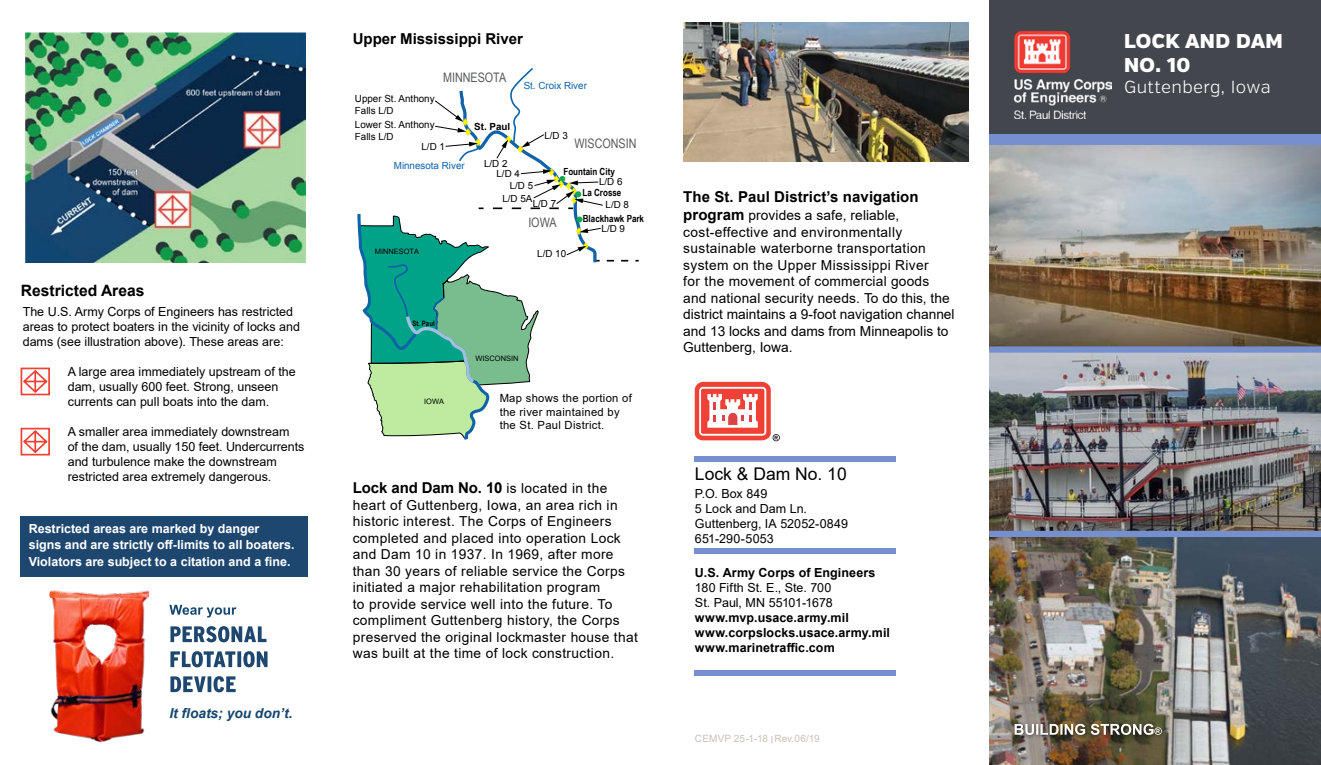
<style>
.page{position:relative;width:1321px;height:765px;background:#fff}
.page>*{position:absolute;margin:0;border:0;box-sizing:border-box;transform-origin:0 0}
.t1{font:900 20px/24px "Verb";letter-spacing:.02em;color:#fff}
.t2{font:300 17.5px "Verb";letter-spacing:.02em;color:#fff}
.t3{font:17.5px "Arial";color:#000}
.t4{font:700 15.62px "Arial";color:#000}
.t5{font:700 15px "Arial";color:#000}
.t6{font:13.75px/16.5px "Arial";letter-spacing:.025em;color:#000}
.t7{font:italic 700 13.75px "Arial";color:#154670}
.t8{font:13.12px "Arial Narrow";color:#58595b}
.t9{font:13.12px/11.4px "Arial";color:#fff200;text-align:center}
.t10{font:12.5px/15px "Arial";color:#000}
.t11{font:700 12.5px/16.2px "Arial";color:#fff}
.t12{font:700 12.5px/15px "Arial";letter-spacing:.01em;color:#000}
.t13{font:11.25px/13.5px "Arial";letter-spacing:.025em;color:#000}
.t14{font:10px "Arial";letter-spacing:.005em;color:#c9c1b8}
.t15{font:9.75px/11.8px "Arial";color:#000}
.t16{font:700 9.75px/21.1px "Arial Narrow";color:#000}
.t17{font:9.75px "Arial";color:#0f63a8}
.t18{font:700 9.75px "Arial";color:#000}
.t19{font:7.38px "Arial";color:#000}
.t20{font:700 7.38px "Arial Narrow";color:#000}
.s1{font-weight:400;font-size:13.75px}
.s2{font-weight:700;font-size:15px}
</style>
<div class="page">
<img style="left:989px;top:145px;width:331px;height:620px">
<svg style="left:357px;top:68px;width:281px;height:372px"></svg>
<svg style="left:694px;top:382px;width:85px;height:59px"></svg>
<div style="left:694px;top:456px;width:201px;height:5px;background:#7690cf"></div>
<div style="left:694px;top:549px;width:201px;height:5px;background:#7690cf"></div>
<div style="left:989px;top:0;width:331px;height:140px;background:#43464d"></div>
<div style="left:989px;top:346px;width:331px;height:7px;background:#7690cf"></div>
<div style="left:989px;top:531px;width:331px;height:6px;background:#7690cf"></div>
<img style="left:1014px;top:32px;width:97px;height:87px">
<div style="left:989px;top:134px;width:331px;height:11px;background:#7690cf"></div>
<div style="left:1011px;top:721px;width:155px;height:19px;background:#000;opacity:.5"></div>
<svg style="left:1014px;top:724px;width:147px;height:11px"></svg>
<div style="left:694px;top:670px;width:201px;height:5px;background:#7690cf"></div>
<img style="left:25px;top:33px;width:280px;height:229px">
<div style="left:21px;top:516px;width:287px;height:60px;background:#1e4770"></div>
<svg style="left:170px;top:676px;width:66px;height:16px"></svg>
<svg style="left:170px;top:651px;width:97px;height:16px"></svg>
<svg style="left:170px;top:626px;width:96px;height:16px"></svg>
<svg style="left:169px;top:605px;width:67px;height:13px"></svg>
<img style="left:50px;top:590px;width:98px;height:152px">
<img style="left:683px;top:23px;width:285px;height:138px">
<svg style="left:20px;top:367px;width:30px;height:29px"></svg>
<svg style="left:20px;top:427px;width:30px;height:29px"></svg>
<p class="t4" style="left:21px;top:279px;width:125px">Restricted Areas</p>
<p class="t10" style="left:23px;top:304px;width:279px">The U.S. Army Corps of Engineers has restricted areas to protect boaters in the vicinity of locks and dams (see illustration above). These areas are:</p>
<p class="t10" style="left:68px;top:364px;width:229px">A large area immediately upstream of the dam, usually 600 feet. Strong, unseen currents can pull boats into the dam.</p>
<p class="t10" style="left:68px;top:424px;width:238px">A smaller area immediately downstream<br>of the dam, usually 150 feet. Undercurrents and turbulence make the downstream restricted area extremely dangerous.</p>
<p class="t11" style="left:29px;top:521px;width:267px">Restricted areas are marked by danger signs and are strictly off-limits to all boaters.<br>Violators are subject to a citation and a fine.</p>
<p class="t7" style="left:169px;top:704px;width:125px">It floats; you don’t.</p>
<p class="t5" style="left:353px;top:28px;width:172px">Upper Mississippi River</p>
<p class="t15" style="left:355px;top:93px;width:81px">Upper St. Anthony<br>Falls L/D</p>
<p class="t8" style="left:443px;top:68px;width:64px">MINNESOTA</p>
<p class="t17" style="left:523px;top:79px;width:65px">St. Croix River</p>
<p class="t9" style="left:462px;top:116px;width:8px">♦</p>
<p class="t15" style="left:355px;top:119px;width:81px">Lower St. Anthony<br>Falls L/D</p>
<p class="t9" style="left:465px;top:125px;width:8px">♦</p>
<p class="t18" style="left:474px;top:120px;width:37px">St. Paul</p>
<p class="t9" style="left:475px;top:136px;width:8px">♦</p>
<p class="t9" style="left:505px;top:133px;width:8px">♦</p>
<p class="t15" style="left:421px;top:140px;width:25px">L/D 1</p>
<p class="t9" style="left:517px;top:143px;width:8px">♦</p>
<p class="t15" style="left:544px;top:130px;width:25px">L/D 3</p>
<p class="t8" style="left:574px;top:133px;width:63px">WISCONSIN</p>
<p class="t17" style="left:394px;top:159px;width:72px">Minnesota River</p>
<p class="t19" style="left:375px;top:246px;width:46px">MINNESOTA</p>
<p class="t15" style="left:496px;top:159px;width:25px;line-height:9.4px;text-indent:-12px">L/D 2<br>L/D 4</p>
<p class="t15" style="left:502px;top:179px;width:32px;line-height:13.2px;text-align:right">L/D 5<br>L/D 5A</p>
<p class="t16" style="left:582px;top:161px;width:40px;text-indent:-19px">Fountain City<br>La Crosse</p>
<p class="t9" style="left:548px;top:166px;width:8px">♦</p>
<p class="t9" style="left:553px;top:173px;width:8px">♦</p>
<p class="t15" style="left:599px;top:175px;width:25px">L/D 6</p>
<p class="t15" style="left:605px;top:199px;width:25px">L/D 8</p>
<p class="t15" style="left:601px;top:223px;width:25px">L/D 9</p>
<p class="t9" style="left:558px;top:178px;width:8px">♦</p>
<p class="t9" style="left:565px;top:182px;width:13px">♦♦ ♦</p>
<p class="t9" style="left:576px;top:224px;width:15px;line-height:14.5px">♦ ♦</p>
<p class="t15" style="left:532px;top:197px;width:25px">L/D 7</p>
<p class="t16" style="left:583px;top:207px;width:63px">Blackhawk Park</p>
<p class="t8" style="left:528px;top:213px;width:30px">IOWA</p>
<p class="t15" style="left:537px;top:248px;width:30px">L/D 10</p>
<p class="t20" style="left:412px;top:318px;width:24px">St. Paul</p>
<p class="t19" style="left:424px;top:397px;width:21px">IOWA</p>
<p class="t19" style="left:475px;top:354px;width:44px">WISCONSIN</p>
<p class="t13" style="left:499px;top:391px;width:134px">Map shows the portion of the river maintained by the St. Paul District.</p>
<p class="t5" style="left:353px;top:477px;width:256px">Lock and Dam No. 10 <span class="s1">is located in the</span></p>
<p class="t6" style="left:353px;top:497px;width:287px">heart of Guttenberg, Iowa, an area rich in historic interest. The Corps of Engineers completed and placed into operation Lock and Dam 10 in 1937. In 1969, after more than 30 years of reliable service the Corps initiated a major rehabilitation program<br>to provide service well into the future. To compliment Guttenberg history, the Corps preserved the original lockmaster house that was built at the time of lock construction.</p>
<p class="t5" style="left:683px;top:186px;width:237px">The St. Paul District’s navigation</p>
<p class="t6" style="left:683px;top:207px;width:273px"><span class="s2">program</span> provides a safe, reliable, cost-effective and environmentally sustainable waterborne transportation system on the Upper Mississippi River<br>for the movement of commercial goods and national security needs. To do this, the district maintains a 9-foot navigation channel and 13 locks and dams from Minneapolis to Guttenberg, Iowa.</p>
<p class="t3" style="left:695px;top:462px;width:153px">Lock &amp; Dam No. 10</p>
<p class="t10" style="left:695px;top:486px;width:155px">P.O. Box 849<br>5 Lock and Dam Ln.<br>Guttenberg, IA 52052-0849<br>651-290-5053</p>
<p class="t12" style="left:695px;top:565px;width:182px">U.S. Army Corps of Engineers</p>
<p class="t10" style="left:695px;top:580px;width:139px">180 Fifth St. E., Ste. 700<br>St. Paul, MN 55101-1678</p>
<p class="t12" style="left:695px;top:610px;width:197px">www.mvp.usace.army.mil www.corpslocks.usace.army.mil www.marinetraffic.com</p>
<p class="t14" style="left:695px;top:732px;width:126px">CEMVP 25-1-18 Rev.06/19</p>
<h1 class="t1" style="left:1124px;top:29px;width:160px">LOCK AND DAM<br>NO. 10</h1>
<p class="t2" style="left:1124px;top:76px;width:148px">Guttenberg, Iowa</p>
</div>
